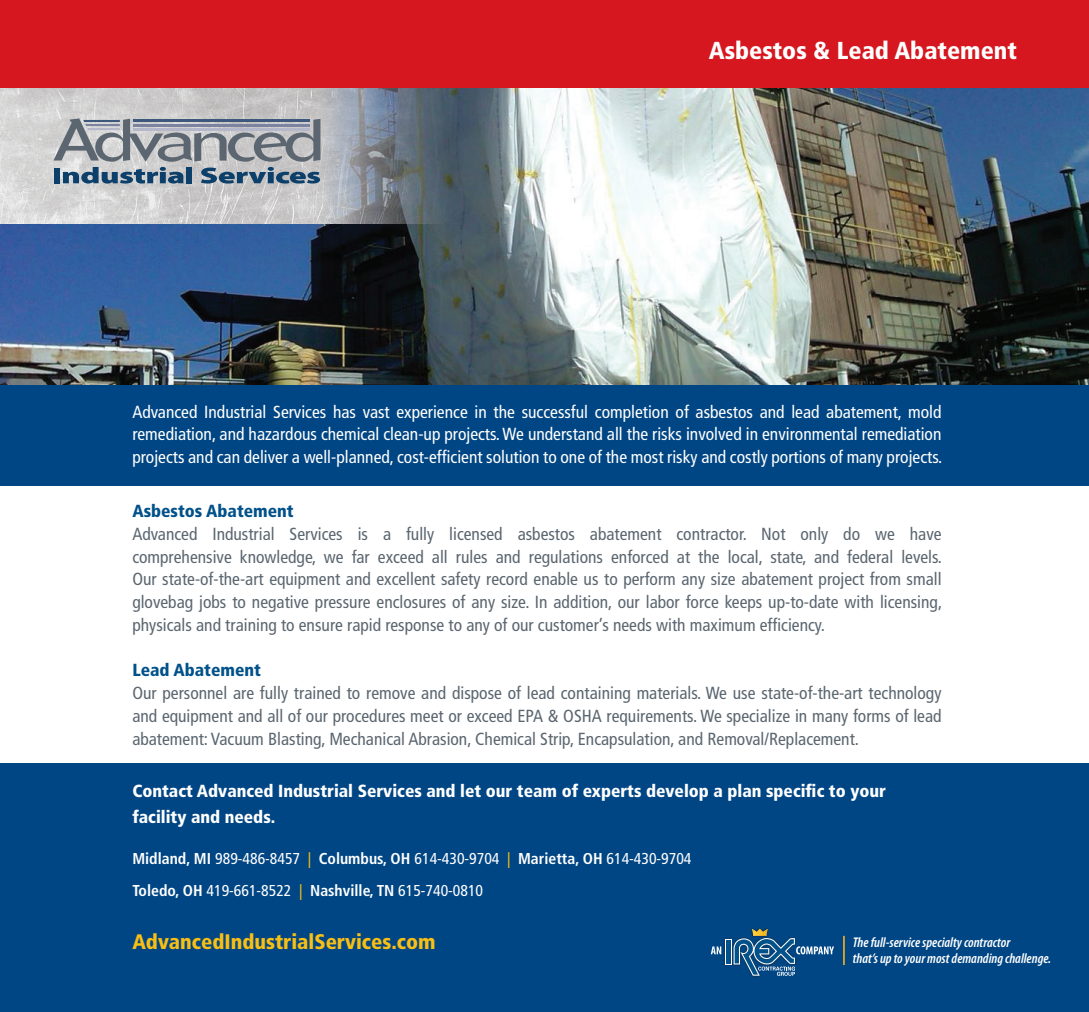
<style>
.page{position:relative;width:1089px;height:1012px;background:#fff}
.page>*{position:absolute;margin:0;border:0;box-sizing:border-box;transform-origin:0 0}
.t1{font:900 condensed 24.5px "Frutiger";color:#fff}
.t2{font:900 condensed 21px "Frutiger";color:#f9bf14}
.t3{font:condensed 17.5px/22.8px "Frutiger";color:#5b6670;text-align:justify}
.t4{font:condensed 17.5px/22.8px "Frutiger";color:#fff;text-align:justify}
.t5{font:900 condensed 17.5px/26.2px "Frutiger";color:#fff}
.t6{font:900 condensed 17.5px "Frutiger";color:#01518a}
.t7{font:condensed 15.75px/31.5px "Frutiger";color:#fff}
.t8{font:italic 600 condensed 14.17px/15.9px "Myriad Pro";color:#fff}
.s1{font-weight:700}
.s2{color:#f9bf14}
</style>
<div class="page">
<div style="left:0;top:80px;width:1089px;height:931px;background:#004684"></div>
<div style="left:0;top:0;width:1089px;height:87px;background:#d7171f"></div>
<img style="left:0;top:88px;width:1089px;height:296px">
<img style="left:724px;top:938px;width:70px;height:39px">
<svg style="left:725px;top:939px;width:6px;height:25px"></svg>
<hr style="left:726px;top:940px;width:4px;height:23px;background:#01518a">
<svg style="left:711px;top:946px;width:10px;height:7px"></svg>
<svg style="left:733px;top:928px;width:101px;height:47px"></svg>
<hr style="left:843px;top:935px;width:2px;height:29px;background:#ebaa20">
<img style="left:0;top:88px;width:452px;height:135px">
<svg style="left:53px;top:118px;width:267px;height:65px;background:#959ea8"></svg>
<div style="left:0;top:485px;width:1089px;height:277px;background:#fff"></div>
<h1 class="t1" style="left:709px;top:36px;width:310px">Asbestos &amp; Lead Abatement</h1>
<p class="t4" style="left:132px;top:400px;width:811px">Advanced Industrial Services has vast experience in the successful completion of asbestos and lead abatement, mold remediation, and hazardous chemical clean-up projects. We understand all the risks involved in environmental remediation projects and can deliver a well-planned, cost-efficient solution to one of the most risky and costly portions of many projects.</p>
<p class="t6" style="left:132px;top:500px;width:163px">Asbestos Abatement</p>
<p class="t3" style="left:132px;top:522px;width:811px">Advanced Industrial Services is a fully licensed asbestos abatement contractor. Not only do we have comprehensive knowledge, we far exceed all rules and regulations enforced at the local, state, and federal levels.<br>Our state-of-the-art equipment and excellent safety record enable us to perform any size abatement project from small glovebag jobs to negative pressure enclosures of any size. In addition, our labor force keeps up-to-date with licensing, physicals and training to ensure rapid response to any of our customer’s needs with maximum efficiency.</p>
<p class="t6" style="left:132px;top:659px;width:130px">Lead Abatement</p>
<p class="t3" style="left:132px;top:681px;width:811px">Our personnel are fully trained to remove and dispose of lead containing materials. We use state-of-the-art technology and equipment and all of our procedures meet or exceed EPA &amp; OSHA requirements. We specialize in many forms of lead abatement: Vacuum Blasting, Mechanical Abrasion, Chemical Strip, Encapsulation, and Removal/Replacement.</p>
<p class="t5" style="left:132px;top:777px;width:755px">Contact Advanced Industrial Services and let our team of experts develop a plan specific to your facility and needs.</p>
<p class="t7" style="left:132px;top:842px;width:561px"><span class="s1">Midland, MI</span> 989-486-8457 <span class="s2">|</span> <span class="s1">Columbus, OH</span> 614-430-9704 <span class="s2">|</span> <span class="s1">Marietta, OH</span> 614-430-9704<br><span class="s1">Toledo, OH</span> 419-661-8522 <span class="s2">|</span> <span class="s1">Nashville, TN</span> 615-740-0810</p>
<p class="t2" style="left:132px;top:928px;width:305px">AdvancedIndustrialServices.com</p>
<p class="t8" style="left:853px;top:934px;width:200px">The full-service specialty contractor<br>that’s up to your most demanding challenge.</p>
</div>
